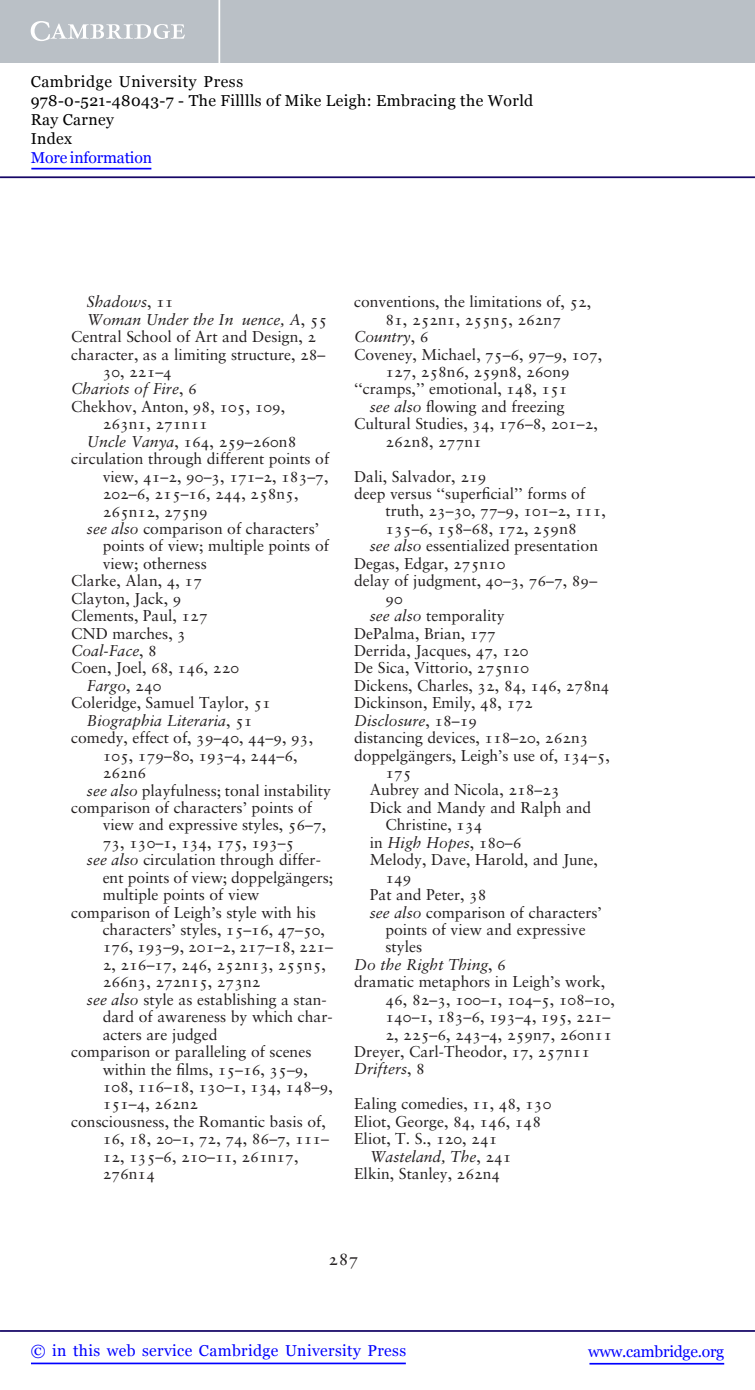
<style>
.page{position:relative;width:755px;height:1390px;background:#fff}
.page>*{position:absolute;margin:0;border:0;box-sizing:border-box;transform-origin:0 0}
.t1{font:17.5px "Sabon New Roman SC";color:#231f20}
.t2{font:15.75px/17.5px "Sabon New Roman SC";color:#231f20;text-align:center}
.t3{font:15.75px/17.5px "Sabon Italic Os F";color:#231f20}
.t4{font:15.75px/18.9px "Georgia";letter-spacing:.025em;color:#000}
.t5{font:15.75px "Georgia";letter-spacing:.025em;color:#00f}
.t6{font:15.75px "Georgia";letter-spacing:-.015em;color:#00f}
.t7{font:15.75px "Georgia";letter-spacing:-.01em;color:#00f}
.s1{font-family:"Sabon New Roman SC"}
.s2{font-family:"Sabon Italic Os F"}
</style>
<div class="page">
<hr style="left:589px;top:1363px;width:134px;height:1px;background:#00f">
<hr style="left:0;top:1330px;width:754px;height:2px;background:#150666">
<hr style="left:31px;top:1362px;width:374px;height:2px;background:#00f">
<div style="left:0;top:0;width:754px;height:63px;background:#bac0c6"></div>
<svg style="left:31px;top:21px;width:154px;height:20px"></svg>
<hr style="left:218px;top:0;width:2px;height:63px;background:#fff">
<hr style="left:0;top:176px;width:754px;height:2px;background:#150666">
<hr style="left:31px;top:168px;width:120px;height:1px;background:#00f">
<p class="t4" style="left:31px;top:73px;width:504px">Cambridge University Press<br>978-0-521-48043-7 - The Filllls of Mike Leigh: Embracing the World<br>Ray Carney<br>Index</p>
<p class="t7" style="left:31px;top:148px;width:123px">More information</p>
<p class="t3" style="left:87px;top:294px;width:241px">Shadows<span class="s1">, 11<br></span>Woman Under the In uence, A<span class="s1">, 55</span></p>
<p class="t2" style="left:71px;top:329px;width:246px">Central School of Art and Design, 2</p>
<p class="t2" style="left:71px;top:347px;width:255px">character, as a limiting structure, 28–</p>
<p class="t2" style="left:103px;top:364px;width:71px">30, 221–4</p>
<p class="t3" style="left:71px;top:382px;width:127px">Chariots of Fire<span class="s1">, 6</span></p>
<p class="t2" style="left:71px;top:399px;width:215px">Chekhov, Anton, 98, 105, 109,</p>
<p class="t2" style="left:103px;top:416px;width:107px">263n1, 271n11</p>
<p class="t2" style="left:87px;top:434px;width:211px"><span class="s2">Uncle Vanya</span>, 164, 259–260n8</p>
<p class="t2" style="left:71px;top:451px;width:259px">circulation through different points of</p>
<p class="t2" style="left:103px;top:469px;width:227px">view, 41–2, 90–3, 171–2, 183–7,</p>
<p class="t2" style="left:103px;top:486px;width:197px">202–6, 215–16, 244, 258n5,</p>
<p class="t2" style="left:103px;top:503px;width:107px">265n12, 275n9</p>
<p class="t2" style="left:87px;top:521px;width:233px"><span class="s2">see also</span> comparison of characters’</p>
<p class="t2" style="left:103px;top:538px;width:228px">points of view; multiple points of</p>
<p class="t2" style="left:103px;top:556px;width:106px">view; otherness</p>
<p class="t2" style="left:71px;top:573px;width:132px">Clarke, Alan, 4, 17</p>
<p class="t2" style="left:71px;top:591px;width:112px">Clayton, Jack, 9</p>
<p class="t2" style="left:71px;top:608px;width:138px">Clements, Paul, 127</p>
<p class="t2" style="left:71px;top:626px;width:116px">CND marches, 3</p>
<p class="t3" style="left:71px;top:643px;width:87px">Coal-Face<span class="s1">, 8</span></p>
<p class="t2" style="left:71px;top:660px;width:169px">Coen, Joel, 68, 146, 220</p>
<p class="t3" style="left:87px;top:678px;width:76px">Fargo<span class="s1">, 240</span></p>
<p class="t2" style="left:71px;top:695px;width:201px">Coleridge, Samuel Taylor, 51</p>
<p class="t3" style="left:87px;top:713px;width:167px">Biographia Literaria<span class="s1">, 51</span></p>
<p class="t2" style="left:71px;top:730px;width:243px">comedy, effect of, 39–40, 44–9, 93,</p>
<p class="t2" style="left:103px;top:748px;width:196px">105, 179–80, 193–4, 244–6,</p>
<p class="t2" style="left:103px;top:765px;width:45px">262n6</p>
<p class="t2" style="left:87px;top:782px;width:245px"><span class="s2">see also</span> playfulness; tonal instability</p>
<p class="t2" style="left:71px;top:800px;width:242px">comparison of characters’ points of</p>
<p class="t2" style="left:103px;top:817px;width:225px">view and expressive styles, 56–7,</p>
<p class="t2" style="left:103px;top:835px;width:193px">73, 130–1, 134, 175, 193–5</p>
<p class="t2" style="left:87px;top:852px;width:235px"><span class="s2">see also</span> circulation through differ-</p>
<p class="t2" style="left:103px;top:870px;width:232px">ent points of view; doppelga¨ ngers;</p>
<p class="t2" style="left:103px;top:887px;width:158px">multiple points of view</p>
<p class="t2" style="left:71px;top:904px;width:246px">comparison of Leigh’s style with his</p>
<p class="t2" style="left:103px;top:922px;width:224px">characters’ styles, 15–16, 47–50,</p>
<p class="t2" style="left:103px;top:939px;width:232px">176, 193–9, 201–2, 217–18, 221–</p>
<p class="t2" style="left:103px;top:957px;width:224px">2, 216–17, 246, 252n13, 255n5,</p>
<p class="t2" style="left:103px;top:974px;width:159px">266n3, 272n15, 273n2</p>
<p class="t2" style="left:87px;top:992px;width:241px"><span class="s2">see also</span> style as establishing a stan-</p>
<p class="t2" style="left:103px;top:1009px;width:231px">dard of awareness by which char-</p>
<p class="t2" style="left:103px;top:1027px;width:116px">acters are judged</p>
<p class="t2" style="left:71px;top:1044px;width:241px">comparison or paralleling of scenes</p>
<p class="t2" style="left:103px;top:1061px;width:207px">within the films, 15–16, 35–9,</p>
<p class="t2" style="left:103px;top:1079px;width:231px">108, 116–18, 130–1, 134, 148–9,</p>
<p class="t2" style="left:103px;top:1096px;width:97px">151–4, 262n2</p>
<p class="t2" style="left:71px;top:1114px;width:256px">consciousness, the Romantic basis of,</p>
<p class="t2" style="left:103px;top:1131px;width:228px">16, 18, 20–1, 72, 74, 86–7, 111–</p>
<p class="t2" style="left:103px;top:1149px;width:197px">12, 135–6, 210–11, 261n17,</p>
<p class="t2" style="left:103px;top:1166px;width:54px">276n14</p>
<p class="t2" style="left:354px;top:294px;width:238px">conventions, the limitations of, 52,<br>81, 252n1, 255n5, 262n7</p>
<p class="t3" style="left:354px;top:329px;width:76px">Country<span class="s1">, 6</span></p>
<p class="t2" style="left:354px;top:346px;width:249px">Coveney, Michael, 75–6, 97–9, 107,</p>
<p class="t2" style="left:385px;top:364px;width:186px">127, 258n6, 259n8, 260n9</p>
<p class="t2" style="left:354px;top:381px;width:215px">‘‘cramps,’’ emotional, 148, 151</p>
<p class="t2" style="left:369px;top:399px;width:196px"><span class="s2">see also</span> flowing and freezing</p>
<p class="t2" style="left:354px;top:416px;width:245px">Cultural Studies, 34, 176–8, 201–2,</p>
<p class="t2" style="left:385px;top:434px;width:98px">262n8, 277n1</p>
<p class="t2" style="left:354px;top:469px;width:134px">Dali, Salvador, 219</p>
<p class="t2" style="left:354px;top:486px;width:232px">deep versus ‘‘superficial’’ forms of</p>
<p class="t2" style="left:385px;top:503px;width:222px">truth, 23–30, 77–9, 101–2, 111,</p>
<p class="t2" style="left:385px;top:521px;width:193px">135–6, 158–68, 172, 259n8</p>
<p class="t2" style="left:369px;top:538px;width:230px"><span class="s2">see also</span> essentialized presentation</p>
<p class="t2" style="left:354px;top:556px;width:153px">Degas, Edgar, 275n10</p>
<p class="t2" style="left:354px;top:573px;width:244px">delay of judgment, 40–3, 76–7, 89–</p>
<p class="t2" style="left:385px;top:591px;width:19px">90</p>
<p class="t2" style="left:369px;top:608px;width:136px"><span class="s2">see also</span> temporality</p>
<p class="t2" style="left:354px;top:625px;width:143px">DePalma, Brian, 177</p>
<p class="t2" style="left:354px;top:643px;width:176px">Derrida, Jacques, 47, 120</p>
<p class="t2" style="left:354px;top:660px;width:177px">De Sica, Vittorio, 275n10</p>
<p class="t2" style="left:354px;top:678px;width:257px">Dickens, Charles, 32, 84, 146, 278n4</p>
<p class="t2" style="left:354px;top:695px;width:180px">Dickinson, Emily, 48, 172</p>
<p class="t3" style="left:354px;top:713px;width:125px">Disclosure<span class="s1">, 18–19</span></p>
<p class="t2" style="left:354px;top:730px;width:236px">distancing devices, 118–20, 262n3</p>
<p class="t2" style="left:354px;top:747px;width:257px">doppelga¨ ngers, Leigh’s use of, 134–5,</p>
<p class="t2" style="left:385px;top:765px;width:28px">175</p>
<p class="t2" style="left:369px;top:782px;width:191px">Aubrey and Nicola, 218–23</p>
<p class="t2" style="left:369px;top:800px;width:223px">Dick and Mandy and Ralph and</p>
<p class="t2" style="left:385px;top:817px;width:98px">Christine, 134</p>
<p class="t3" style="left:369px;top:835px;width:153px"><span class="s1">in</span> High Hopes<span class="s1">, 180–6</span></p>
<p class="t2" style="left:369px;top:852px;width:229px">Melody, Dave, Harold, and June,</p>
<p class="t2" style="left:385px;top:870px;width:28px">149</p>
<p class="t2" style="left:369px;top:887px;width:118px">Pat and Peter, 38</p>
<p class="t2" style="left:369px;top:904px;width:233px"><span class="s2">see also</span> comparison of characters’</p>
<p class="t2" style="left:385px;top:922px;width:201px">points of view and expressive</p>
<p class="t2" style="left:385px;top:939px;width:38px">styles</p>
<p class="t3" style="left:354px;top:957px;width:153px">Do the Right Thing<span class="s1">, 6</span></p>
<p class="t2" style="left:354px;top:974px;width:253px">dramatic metaphors in Leigh’s work,</p>
<p class="t2" style="left:385px;top:992px;width:230px">46, 82–3, 100–1, 104–5, 108–10,</p>
<p class="t2" style="left:385px;top:1009px;width:226px">140–1, 183–6, 193–4, 195, 221–</p>
<p class="t2" style="left:385px;top:1026px;width:228px">2, 225–6, 243–4, 259n7, 260n11</p>
<p class="t2" style="left:354px;top:1044px;width:237px">Dreyer, Carl-Theodor, 17, 257n11</p>
<p class="t3" style="left:354px;top:1061px;width:72px">Drifters<span class="s1">, 8</span></p>
<p class="t2" style="left:354px;top:1096px;width:199px;text-align:left">Ealing comedies, 11, 48, 130<br>Eliot, George, 84, 146, 148<br>Eliot, T. S., 120, 241</p>
<p class="t3" style="left:369px;top:1149px;width:143px">Wasteland, The<span class="s1">, 241</span></p>
<p class="t2" style="left:354px;top:1166px;width:148px">Elkin, Stanley, 262n4</p>
<p class="t1" style="left:328px;top:1251px;width:31px">287</p>
<p class="t5" style="left:31px;top:1341px;width:376px">© in this web service Cambridge University Press</p>
<p class="t6" style="left:588px;top:1341px;width:137px">www.cambridge.org</p>
</div>
